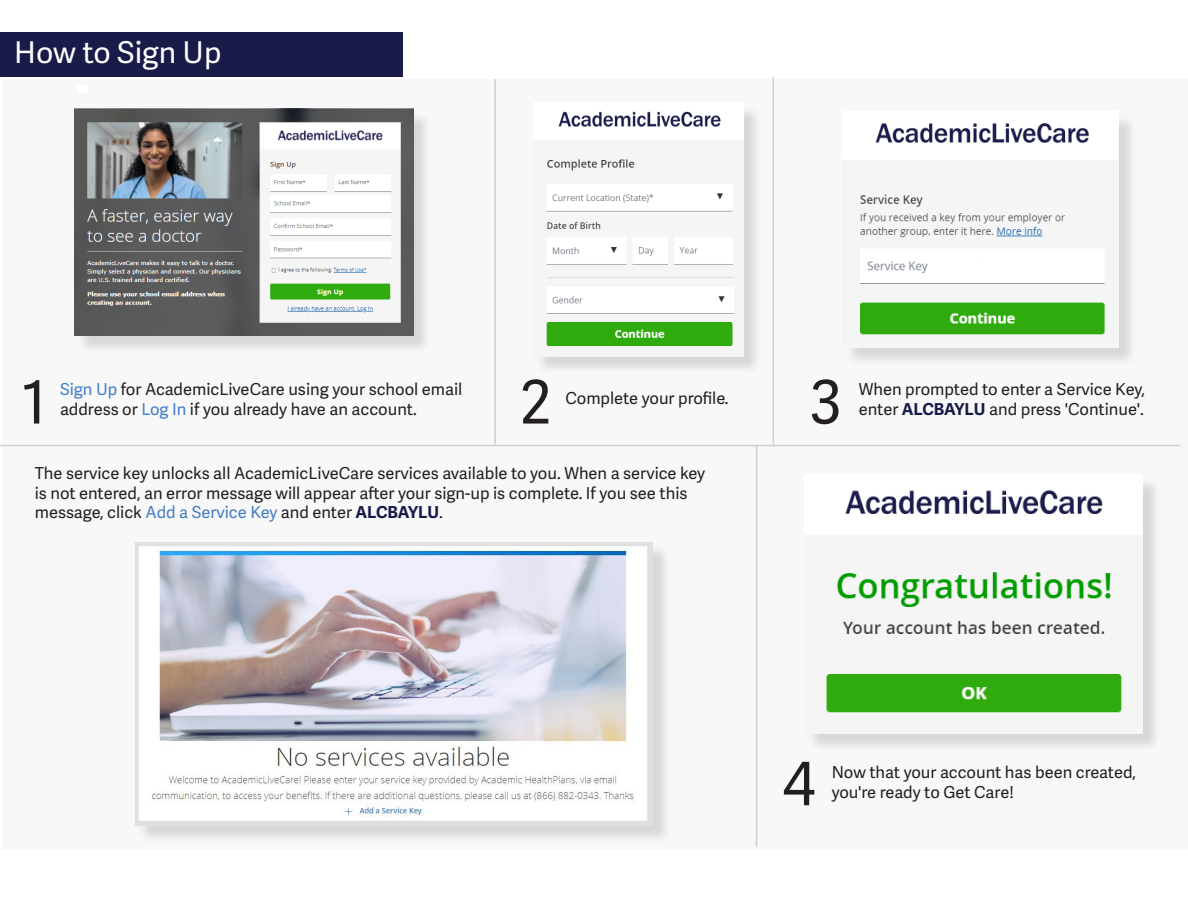
<style>
.page{position:relative;width:1188px;height:918px;background:#fff}
.page>*{position:absolute;margin:0;border:0;box-sizing:border-box;transform-origin:0 0}
.t1{font:60px "Adelle Sans";color:#231f20}
.t2{font:30px "Adelle Sans";color:#fff}
.t3{font:16.5px/19.8px "Adelle Sans";color:#231f20}
.s1{color:#407ec9}
.s2{color:#447dc0}
.s3{font-weight:700;color:#181b49}
</style>
<div class="page">
<div style="left:1px;top:32px;width:402px;height:45px;background:#191b49"></div>
<div style="left:2px;top:79px;width:1186px;height:771px;background:#f8f8f8"></div>
<div style="left:77px;top:85px;width:10px;height:8px;background:#fff"></div>
<hr style="left:494px;top:79px;width:2px;height:366px;background:#ced0d1">
<div style="left:535px;top:105px;width:227px;height:270px;background:#231f20;opacity:.15"></div>
<img style="left:535px;top:105px;width:209px;height:251px">
<div style="left:807px;top:477px;width:354px;height:275px;background:#231f20;opacity:.15"></div>
<img style="left:807px;top:477px;width:335px;height:256px">
<hr style="left:756px;top:445px;width:1px;height:402px;background:#ced0d1">
<hr style="left:0;top:445px;width:1180px;height:1px;background:#ced0d1">
<div style="left:845px;top:114px;width:292px;height:252px;background:#231f20;opacity:.15"></div>
<img style="left:845px;top:114px;width:274px;height:233px">
<div style="left:930px;top:261px;width:70px;height:14px;background:#fff"></div>
<hr style="left:773px;top:77px;width:1px;height:369px;background:#ced0d1">
<div style="left:137px;top:545px;width:534px;height:299px;background:#231f20;opacity:.15"></div>
<img style="left:135px;top:542px;width:518px;height:284px">
<div style="left:76px;top:111px;width:356px;height:243px;background:#231f20;opacity:.15"></div>
<img style="left:74px;top:108px;width:339px;height:228px">
<p class="t2" style="left:14px;top:31px;width:209px">How to Sign Up</p>
<p class="t1" style="left:22px;top:360px;width:26px">1</p>
<p class="t1" style="left:520px;top:360px;width:33px">2</p>
<p class="t3" style="left:60px;top:379px;width:404px"><span class="s1">Sign Up</span> for AcademicLiveCare using your school email address or <span class="s1">Log In</span> if you already have an account.</p>
<p class="t3" style="left:565px;top:388px;width:165px">Complete your profile.</p>
<p class="t3" style="left:35px;top:462px;width:672px">The service key unlocks all AcademicLiveCare services available to you. When a service key is not entered, an error message will appear after your sign-up is complete. If you see this message, click <span class="s2">Add a Service Key</span> and enter <span class="s3">ALCBAYLU</span>.</p>
<p class="t1" style="left:810px;top:360px;width:34px">3</p>
<p class="t3" style="left:859px;top:379px;width:288px">When prompted to enter a Service Key,</p>
<p class="t3" style="left:859px;top:399px;width:286px">enter <span class="s3">ALCBAYLU</span> and press 'Continue'.</p>
<p class="t1" style="left:783px;top:741px;width:35px">4</p>
<p class="t3" style="left:832px;top:762px;width:306px">Now that your account has been created, you're ready to Get Care!</p>
</div>
